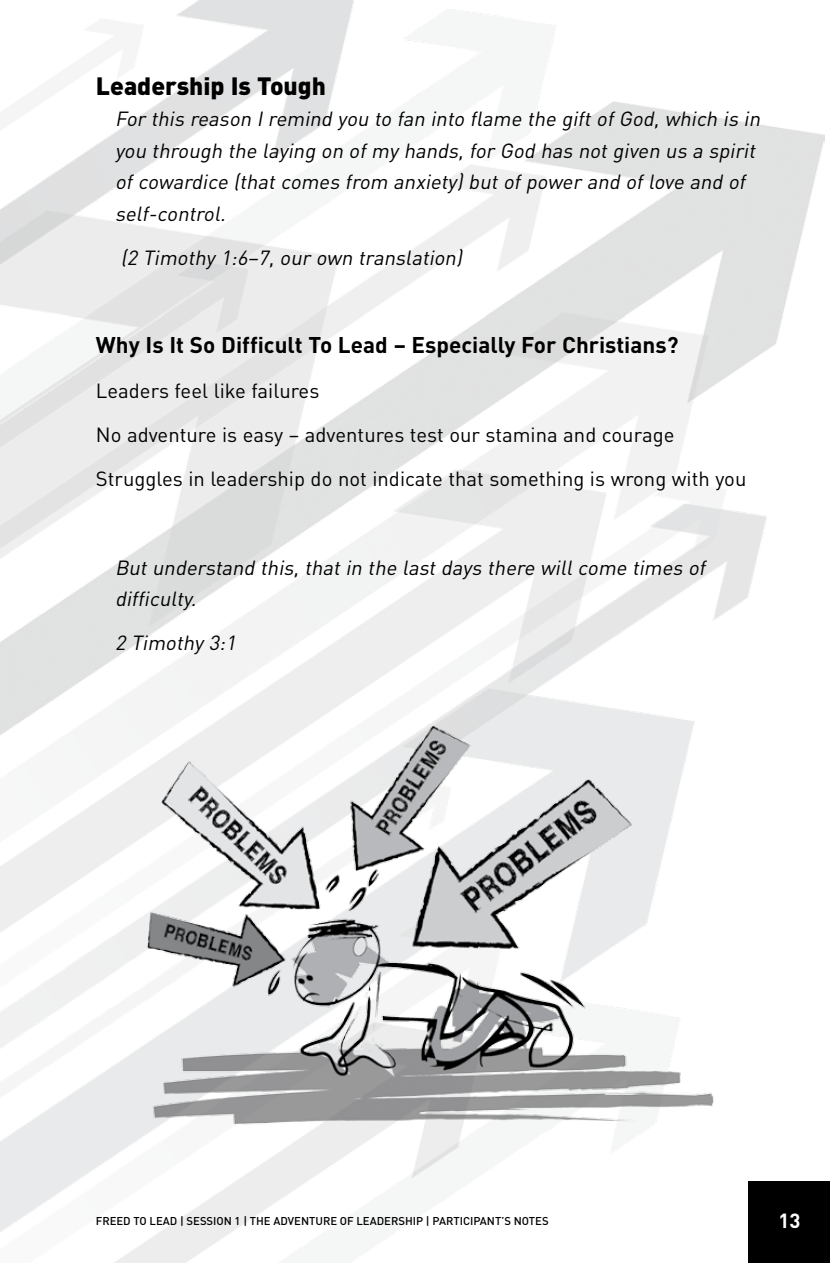
<style>
.page{position:relative;width:830px;height:1263px;background:#fff}
.page>*{position:absolute;margin:0;border:0;box-sizing:border-box;transform-origin:0 0}
.t1{font:900 24.75px "DINOT";color:#000}
.t2{font:700 22.5px "DINOT";color:#000}
.t3{font:italic 20.25px/31.5px "DINOT";color:#000}
.t4{font:20.25px/44.3px "DINOT";color:#000}
.t5{font:700 20.25px "DINOT";color:#fff}
.t6{font:500 11.25px "DINOT";color:#000}
</style>
<div class="page">
<img style="left:0;top:0;width:824px;height:1263px">
<div style="left:748px;top:1181px;width:81px;height:81px;background:#000"></div>
<img style="left:82px;top:699px;width:710px;height:500px">
<p class="t1" style="left:96px;top:69px;width:231px">Leadership Is Tough</p>
<p class="t3" style="left:115px;top:102px;width:650px">For this reason I remind you to fan into flame the gift of God, which is in you through the laying on of my hands, for God has not given us a spirit of cowardice (that comes from anxiety) but of power and of love and of self-control.</p>
<p class="t3" style="left:121px;top:241px;width:347px">(2 Timothy 1:6–7, our own translation)</p>
<p class="t2" style="left:96px;top:330px;width:583px">Why Is It So Difficult To Lead – Especially For Christians?</p>
<p class="t4" style="left:96px;top:367px;width:651px">Leaders feel like failures<br>No adventure is easy – adventures test our stamina and courage<br>Struggles in leadership do not indicate that something is wrong with you</p>
<p class="t3" style="left:115px;top:551px;width:596px">But understand this, that in the last days there will come times of difficulty.</p>
<p class="t3" style="left:115px;top:626px;width:127px">2 Timothy 3:1</p>
<p class="t6" style="left:96px;top:1214px;width:454px">FREED TO LEAD | SESSION 1 | THE ADVENTURE OF LEADERSHIP | PARTICIPANT’S NOTES</p>
<p class="t5" style="left:778px;top:1207px;width:23px">13</p>
</div>
